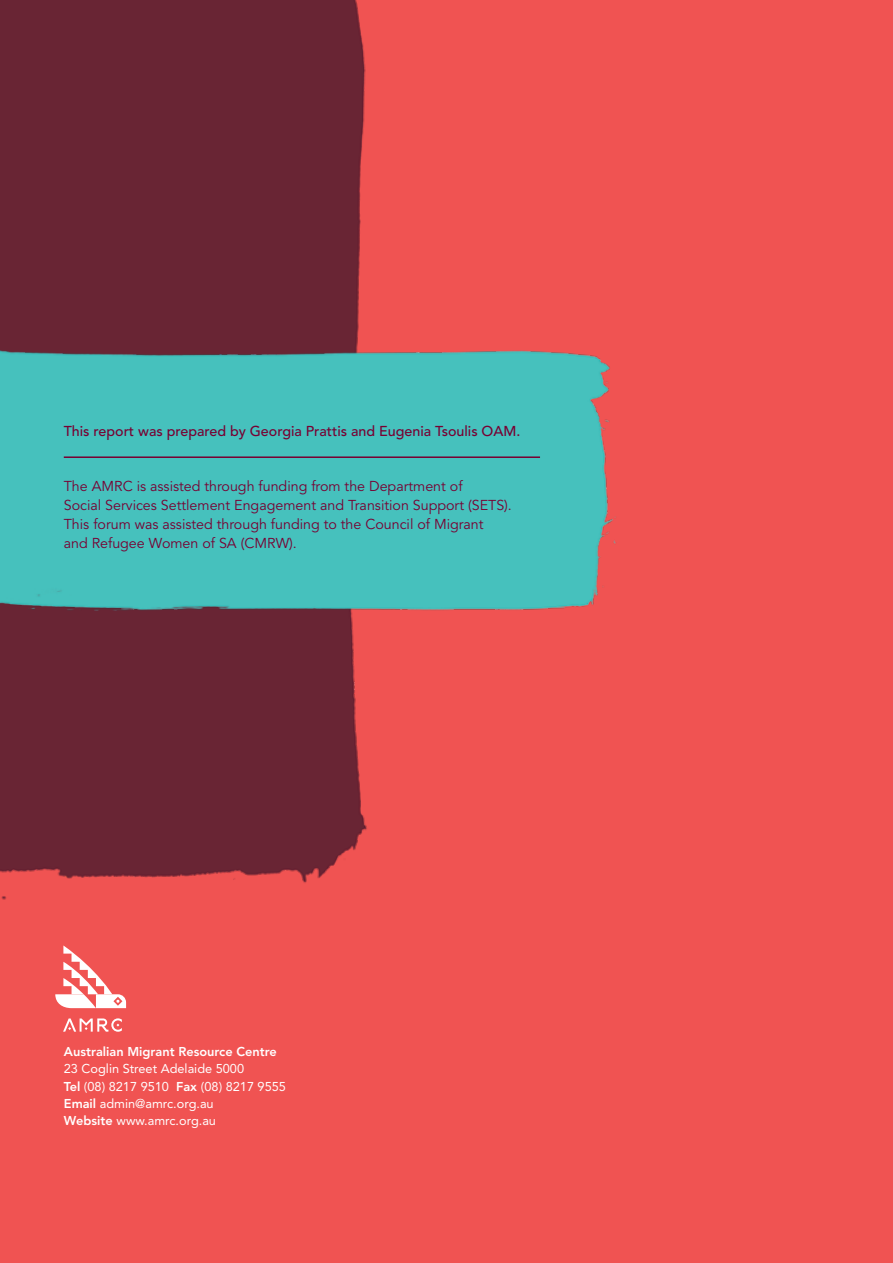
<style>
.page{position:relative;width:893px;height:1263px;background:#f05352}
.page>*{position:absolute;margin:0;border:0;box-sizing:border-box;transform-origin:0 0}
.t1{font:14.25px/18.8px "Avenir";color:#780032}
.t2{font:500 14.25px "Avenir";color:#780032}
.t3{font:12.75px/17.2px "Avenir";color:#fff}
.t4{font:800 12.75px "Avenir";color:#fff}
.s1{font-weight:800}
</style>
<div class="page">
<div style="left:0;top:0;width:367px;height:900px;background:#692534"></div>
<img style="left:0;top:348px;width:616px;height:294px">
<hr style="left:64px;top:456px;width:476px;height:2px;background:#780032">
<svg style="left:55px;top:945px;width:71px;height:64px"></svg>
<svg style="left:63px;top:1018px;width:59px;height:14px"></svg>
<p class="t2" style="left:64px;top:423px;width:458px">This report was prepared by Georgia Prattis and Eugenia Tsoulis OAM.</p>
<p class="t1" style="left:64px;top:477px;width:450px">The AMRC is assisted through funding from the Department of<br>Social Services Settlement Engagement and Transition Support (SETS).<br>This forum was assisted through funding to the Council of Migrant<br>and Refugee Women of SA (CMRW).</p>
<p class="t4" style="left:64px;top:1044px;width:214px">Australian Migrant Resource Centre</p>
<p class="t3" style="left:64px;top:1060px;width:224px">23 Coglin Street Adelaide 5000<br><span class="s1">Tel</span> (08) 8217 9510 <span class="s1">Fax</span> (08) 8217 9555<br><span class="s1">Email</span> admin@amrc.org.au<br><span class="s1">Website</span> www.amrc.org.au</p>
</div>
